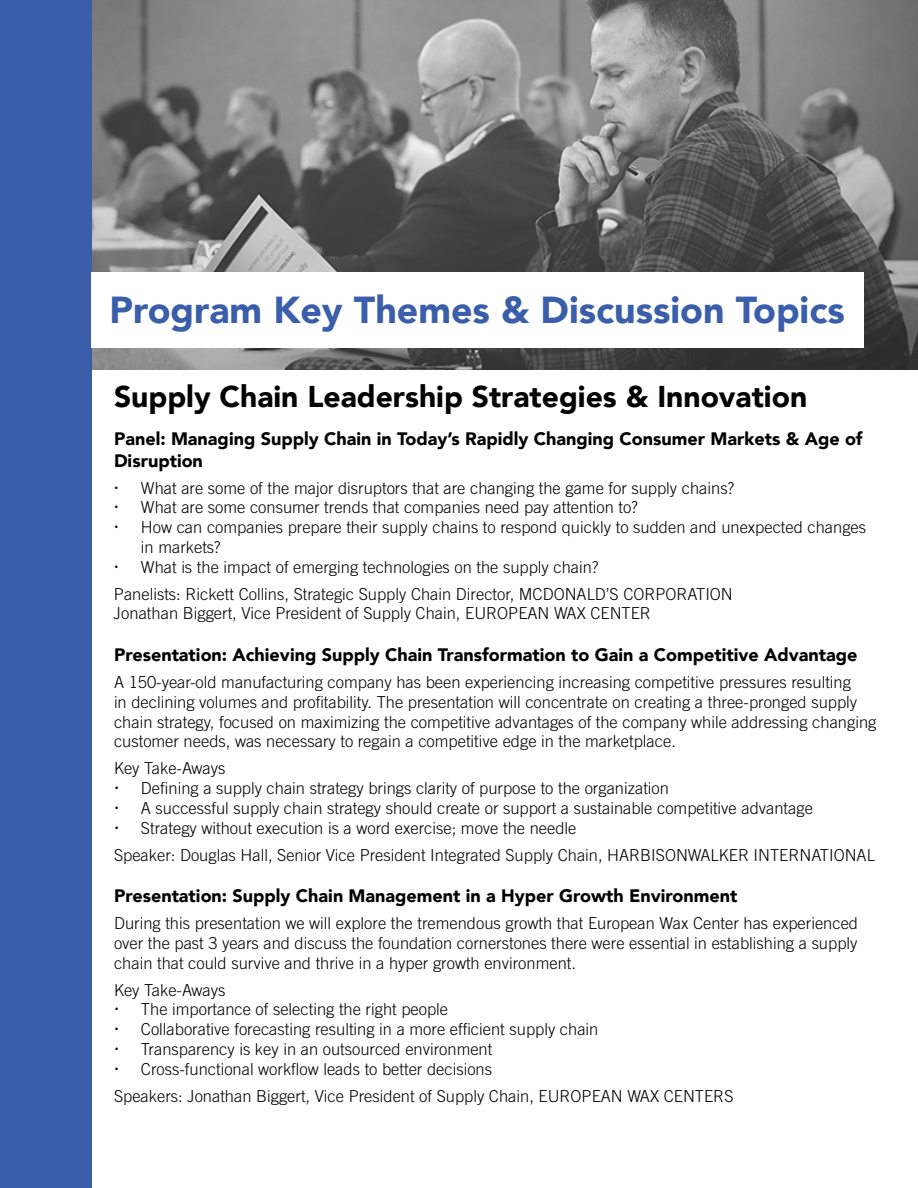
<style>
.page{position:relative;width:918px;height:1188px;background:#fff}
.page>*{position:absolute;margin:0;border:0;box-sizing:border-box;transform-origin:0 0}
.t1{font:900 37.5px "Avenir";color:#3b5eab}
.t2{font:900 30px "Avenir";color:#000}
.t3{font:900 18px/21.6px "Avenir";color:#000}
.t4{font:300 16.5px/19.8px "Trade Gothic LT Std";color:#000}
</style>
<div class="page">
<img style="left:92px;top:0;width:826px;height:370px">
<div style="left:0;top:0;width:92px;height:1188px;background:#3b5eab"></div>
<div style="left:92px;top:272px;width:772px;height:76px;background:#fff"></div>
<h1 class="t1" style="left:110px;top:278px;width:737px">Program Key Themes &amp; Discussion Topics</h1>
<h2 class="t2" style="left:114px;top:371px;width:695px">Supply Chain Leadership Strategies &amp; Innovation</h2>
<p class="t3" style="left:114px;top:427px;width:750px">Panel: Managing Supply Chain in Today’s Rapidly Changing Consumer Markets &amp; Age of<br>Disruption</p>
<p class="t4" style="left:141px;top:478px;width:727px">What are some of the major disruptors that are changing the game for supply chains?<br>What are some consumer trends that companies need pay attention to?<br>How can companies prepare their supply chains to respond quickly to sudden and unexpected changes in markets?<br>What is the impact of emerging technologies on the supply chain?</p>
<p class="t4" style="left:114px;top:584px;width:620px">Panelists: Rickett Collins, Strategic Supply Chain Director, MCDONALD’S CORPORATION<br>Jonathan Biggert, Vice President of Supply Chain, EUROPEAN WAX CENTER</p>
<p class="t3" style="left:114px;top:643px;width:745px">Presentation: Achieving Supply Chain Transformation to Gain a Competitive Advantage</p>
<p class="t4" style="left:114px;top:672px;width:764px">A 150-year-old manufacturing company has been experiencing increasing competitive pressures resulting<br>in declining volumes and profitability. The presentation will concentrate on creating a three-pronged supply chain strategy, focused on maximizing the competitive advantages of the company while addressing changing customer needs, was necessary to regain a competitive edge in the marketplace.</p>
<p class="t4" style="left:141px;top:758px;width:673px;text-indent:-27px">Key Take-Aways<br>Defining a supply chain strategy brings clarity of purpose to the organization<br>A successful supply chain strategy should create or support a sustainable competitive advantage Strategy without execution is a word exercise; move the needle</p>
<p class="t4" style="left:114px;top:845px;width:762px">Speaker: Douglas Hall, Senior Vice President Integrated Supply Chain, HARBISONWALKER INTERNATIONAL</p>
<p class="t3" style="left:114px;top:885px;width:625px">Presentation: Supply Chain Management in a Hyper Growth Environment</p>
<p class="t4" style="left:114px;top:913px;width:746px;text-align:justify">During this presentation we will explore the tremendous growth that European Wax Center has experienced over the past 3 years and discuss the foundation cornerstones there were essential in establishing a supply chain that could survive and thrive in a hyper growth environment.</p>
<p class="t4" style="left:141px;top:980px;width:459px;text-indent:-27px">Key Take-Aways<br>The importance of selecting the right people<br>Collaborative forecasting resulting in a more efficient supply chain Transparency is key in an outsourced environment Cross-functional workflow leads to better decisions</p>
<p class="t4" style="left:114px;top:1086px;width:621px">Speakers: Jonathan Biggert, Vice President of Supply Chain, EUROPEAN WAX CENTERS</p>
</div>
